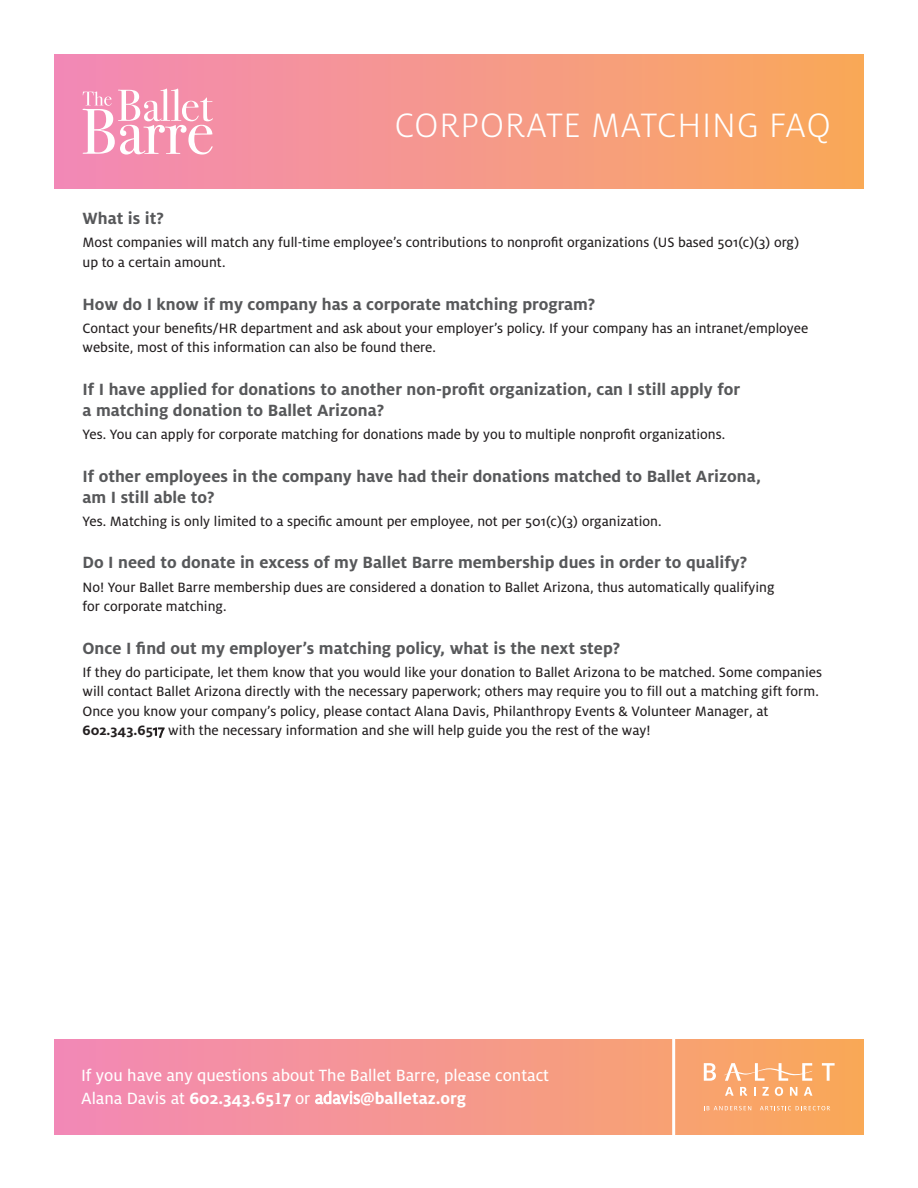
<style>
.page{position:relative;width:918px;height:1188px;background:#fff}
.page>*{position:absolute;margin:0;border:0;box-sizing:border-box;transform-origin:0 0}
.t1{font:300 37.5px "Milo OT";letter-spacing:.02em;color:#fff}
.t2{font:700 18px/21px "Milo OT";color:#57585a}
.t3{font:18px/22.5px "Milo OT Text";color:#fff}
.t4{font:15px/19.5px "Milo OT Text";color:#231f20}
.s1{font-family:"Milo OT";font-weight:700}
.s2{font-family:"Milo OT"}
.s3{font-family:"Minion Pro";font-weight:700}
</style>
<div class="page">
<div style="left:54px;top:54px;width:810px;height:135px;background:linear-gradient(to right,#f288b9,#f9a95b)"></div>
<div style="left:54px;top:1040px;width:810px;height:94px;background:linear-gradient(to right,#f288b9,#f9a95b)"></div>
<hr style="left:672px;top:1026px;width:3px;height:122px;background:#fff">
<svg style="left:82px;top:88px;width:131px;height:67px"></svg>
<svg style="left:704px;top:1063px;width:12px;height:18px"></svg>
<svg style="left:724px;top:1063px;width:89px;height:18px;background:#faba89"></svg>
<svg style="left:822px;top:1063px;width:13px;height:18px"></svg>
<svg style="left:725px;top:1087px;width:9px;height:9px"></svg>
<svg style="left:804px;top:1087px;width:8px;height:9px"></svg>
<svg style="left:740px;top:1087px;width:7px;height:9px"></svg>
<svg style="left:754px;top:1087px;width:2px;height:9px"></svg>
<svg style="left:762px;top:1087px;width:7px;height:9px"></svg>
<svg style="left:775px;top:1087px;width:8px;height:9px"></svg>
<svg style="left:790px;top:1087px;width:7px;height:9px"></svg>
<svg style="left:704px;top:1106px;width:47px;height:4px"></svg>
<svg style="left:760px;top:1106px;width:70px;height:4px"></svg>
<p class="t1" style="left:394px;top:105px;width:438px">CORPORATE MATCHING FAQ</p>
<p class="t2" style="left:82px;top:208px;width:83px">What is it?</p>
<p class="t4" style="left:82px;top:233px;width:718px">Most companies will match any full-time employee’s contributions to nonprofit organizations (US based 501(c)(3) org) up to a certain amount.</p>
<p class="t2" style="left:82px;top:294px;width:514px">How do I know if my company has a corporate matching program?</p>
<p class="t4" style="left:82px;top:318px;width:727px">Contact your benefits/HR department and ask about your employer’s policy. If your company has an intranet/employee website, most of this information can also be found there.</p>
<p class="t2" style="left:82px;top:379px;width:659px">If I have applied for donations to another non-profit organization, can I still apply for a matching donation to Ballet Arizona?</p>
<p class="t4" style="left:82px;top:425px;width:644px">Yes. You can apply for corporate matching for donations made by you to multiple nonprofit organizations.</p>
<p class="t2" style="left:82px;top:466px;width:680px">If other employees in the company have had their donations matched to Ballet Arizona, am I still able to?</p>
<p class="t4" style="left:82px;top:511px;width:581px">Yes. Matching is only limited to a specific amount per employee, not per 501(c)(3) organization.</p>
<p class="t2" style="left:82px;top:552px;width:666px">Do I need to donate in excess of my Ballet Barre membership dues in order to qualify?</p>
<p class="t4" style="left:82px;top:577px;width:694px">No! Your Ballet Barre membership dues are considered a donation to Ballet Arizona, thus automatically qualifying for corporate matching.</p>
<p class="t2" style="left:82px;top:638px;width:539px">Once I find out my employer’s matching policy, what is the next step?</p>
<p class="t4" style="left:82px;top:662px;width:741px">If they do participate, let them know that you would like your donation to Ballet Arizona to be matched. Some companies will contact Ballet Arizona directly with the necessary paperwork; others may require you to fill out a matching gift form.<br>Once you know your company’s policy, please contact Alana Davis, Philanthropy Events &amp; Volunteer Manager, at <span class="s1">602.343.65</span><span class="s2">17</span> with the necessary information and she will help guide you the rest of the way!</p>
<p class="t3" style="left:81px;top:1064px;width:470px">If you have any questions about The Ballet Barre, please contact<br>Alana Davis at <span class="s1">602.343.65</span><span class="s3">1</span><span class="s2">7</span> or <span class="s2">adavis</span><span class="s1">@balletaz.org</span></p>
</div>
